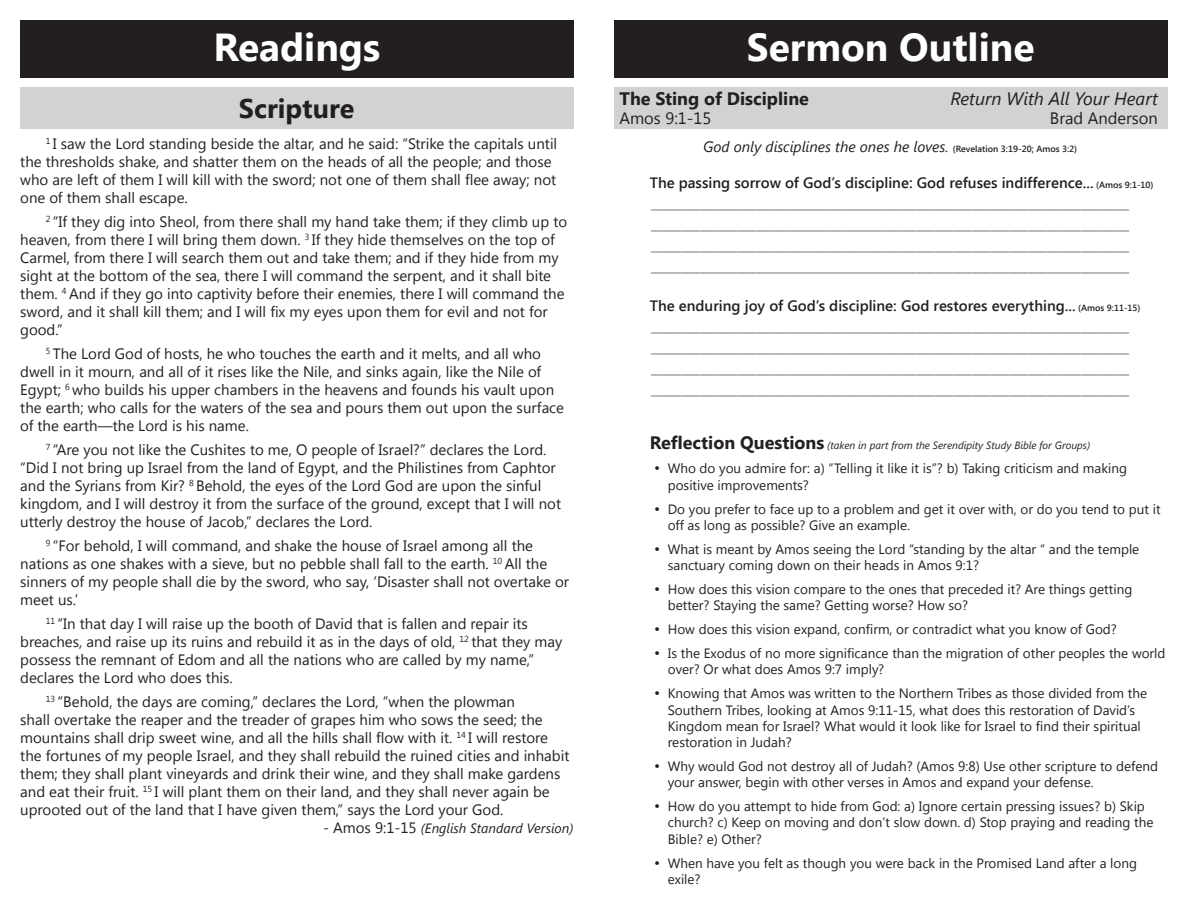
<style>
.page{position:relative;width:1188px;height:918px;background:#fff}
.page>*{position:absolute;margin:0;border:0;box-sizing:border-box;transform-origin:0 0}
.t1{font:700 39px "Segoe UI";color:#fff}
.t2{font:700 27px "Segoe UI";color:#231f20}
.t3{font:italic 18px "Segoe UI";color:#231f20}
.t4{font:700 18px "Segoe UI";color:#231f20}
.t5{font:16.5px "Segoe UI";color:#231f20}
.t6{font:15px/18px "Segoe UI";color:#231f20}
.t7{font:600 15px "Segoe UI";color:#231f20}
.t8{font:italic 15px "Segoe UI";color:#231f20}
.t9{font:13.5px/16.2px "Segoe UI";color:#231f20}
.t10{font:italic 13.5px "Segoe UI";color:#231f20}
.t11{font:italic 10.5px "Segoe UI";color:#231f20}
.t12{font:9px "Segoe UI";color:#231f20}
.s1{font-weight:600;font-style:normal;font-size:9px}
.s2{font-size:9px}
.s3{font-weight:700;font-style:normal;font-size:18px}
.s4{font-size:15px}
.s5{font-style:normal;font-size:15px}
</style>
<div class="page">
<div style="left:20px;top:20px;width:554px;height:58px;background:#231f20"></div>
<div style="left:615px;top:20px;width:553px;height:58px;background:#231f20"></div>
<div style="left:614px;top:87px;width:553px;height:42px;background:#d1d2d4"></div>
<div style="left:20px;top:87px;width:553px;height:42px;background:#d1d2d4"></div>
<p class="t1" style="left:214px;top:20px;width:168px">Readings</p>
<p class="t1" style="left:747px;top:20px;width:289px">Sermon Outline</p>
<p class="t4" style="left:619px;top:86px;width:191px">The Sting of Discipline</p>
<p class="t3" style="left:951px;top:86px;width:209px">Return With All Your Heart</p>
<p class="t5" style="left:619px;top:107px;width:93px">Amos 9:1-15</p>
<p class="t5" style="left:1050px;top:107px;width:110px">Brad Anderson</p>
<p class="t8" style="left:703px;top:137px;width:376px">God only disciplines the ones he loves. <span class="s1">(Revelation 3:19-20; Amos 3:2)</span></p>
<p class="t7" style="left:650px;top:173px;width:505px">The passing sorrow of God’s discipline: God refuses indifference... <span class="s2">(Amos 9:1-10)</span></p>
<p class="t12" style="left:651px;top:200px;width:480px">________________________________________________________________________________________________________________________________</p>
<p class="t12" style="left:651px;top:221px;width:480px">________________________________________________________________________________________________________________________________</p>
<p class="t12" style="left:651px;top:242px;width:480px">________________________________________________________________________________________________________________________________</p>
<p class="t12" style="left:651px;top:263px;width:480px">________________________________________________________________________________________________________________________________</p>
<p class="t7" style="left:650px;top:296px;width:492px">The enduring joy of God’s discipline: God restores everything... <span class="s2">(Amos 9:11-15)</span></p>
<p class="t12" style="left:651px;top:323px;width:480px">________________________________________________________________________________________________________________________________</p>
<p class="t12" style="left:651px;top:344px;width:480px">________________________________________________________________________________________________________________________________</p>
<p class="t12" style="left:651px;top:365px;width:480px">________________________________________________________________________________________________________________________________</p>
<p class="t12" style="left:651px;top:386px;width:480px">________________________________________________________________________________________________________________________________</p>
<p class="t11" style="left:650px;top:438px;width:442px"><span class="s3">Reflection Questions</span> (taken in part from the Serendipity Study Bible for Groups)</p>
<p class="t9" style="left:668px;top:460px;width:461px;text-indent:-14px"><span class="s4">•</span> Who do you admire for: a) “Telling it like it is”? b) Taking criticism and making positive improvements?</p>
<p class="t9" style="left:668px;top:500px;width:494px;text-indent:-14px"><span class="s4">•</span> Do you prefer to face up to a problem and get it over with, or do you tend to put it off as long as possible? Give an example.</p>
<p class="t9" style="left:668px;top:540px;width:473px;text-indent:-14px"><span class="s4">•</span> What is meant by Amos seeing the Lord “standing by the altar “ and the temple sanctuary coming down on their heads in Amos 9:1?</p>
<p class="t9" style="left:668px;top:581px;width:466px;text-indent:-14px"><span class="s4">•</span> How does this vision compare to the ones that preceded it? Are things getting better? Staying the same? Getting worse? How so?</p>
<p class="t9" style="left:654px;top:621px;width:464px"><span class="s4">•</span> How does this vision expand, confirm, or contradict what you know of God?</p>
<p class="t9" style="left:668px;top:645px;width:499px;text-indent:-14px"><span class="s4">•</span> Is the Exodus of no more significance than the migration of other peoples the world over? Or what does Amos 9:7 imply?</p>
<p class="t9" style="left:668px;top:685px;width:481px;text-indent:-14px"><span class="s4">•</span> Knowing that Amos was written to the Northern Tribes as those divided from the Southern Tribes, looking at Amos 9:11-15, what does this restoration of David’s Kingdom mean for Israel? What would it look like for Israel to find their spiritual restoration in Judah?</p>
<p class="t9" style="left:668px;top:758px;width:492px;text-indent:-14px"><span class="s4">•</span> Why would God not destroy all of Judah? (Amos 9:8) Use other scripture to defend your answer, begin with other verses in Amos and expand your defense.</p>
<p class="t9" style="left:668px;top:798px;width:487px;text-indent:-14px"><span class="s4">•</span> How do you attempt to hide from God: a) Ignore certain pressing issues? b) Skip church? c) Keep on moving and don’t slow down. d) Stop praying and reading the<br>Bible? e) Other?</p>
<p class="t9" style="left:668px;top:854px;width:471px;text-indent:-14px"><span class="s4">•</span> When have you felt as though you were back in the Promised Land after a long exile?</p>
<p class="t2" style="left:239px;top:89px;width:117px">Scripture</p>
<p class="t6" style="left:20px;top:134px;width:539px;text-indent:26px"><sup>1</sup> I saw the Lord standing beside the altar, and he said: “Strike the capitals until the thresholds shake, and shatter them on the heads of all the people; and those who are left of them I will kill with the sword; not one of them shall flee away; not one of them shall escape.</p>
<p class="t6" style="left:20px;top:212px;width:548px;text-indent:26px"><sup>2</sup> “If they dig into Sheol, from there shall my hand take them; if they climb up to heaven, from there I will bring them down. <sup>3</sup> If they hide themselves on the top of Carmel, from there I will search them out and take them; and if they hide from my sight at the bottom of the sea, there I will command the serpent, and it shall bite them. <sup>4</sup> And if they go into captivity before their enemies, there I will command the sword, and it shall kill them; and I will fix my eyes upon them for evil and not for good.”</p>
<p class="t6" style="left:20px;top:344px;width:545px;text-indent:26px"><sup>5</sup> The Lord God of hosts, he who touches the earth and it melts, and all who dwell in it mourn, and all of it rises like the Nile, and sinks again, like the Nile of Egypt; <sup>6</sup> who builds his upper chambers in the heavens and founds his vault upon the earth; who calls for the waters of the sea and pours them out upon the surface of the earth—the Lord is his name.</p>
<p class="t6" style="left:20px;top:440px;width:542px;text-indent:26px"><sup>7</sup> “Are you not like the Cushites to me, O people of Israel?” declares the Lord. “Did I not bring up Israel from the land of Egypt, and the Philistines from Caphtor and the Syrians from Kir? <sup>8</sup> Behold, the eyes of the Lord God are upon the sinful kingdom, and I will destroy it from the surface of the ground, except that I will not utterly destroy the house of Jacob,” declares the Lord.</p>
<p class="t6" style="left:20px;top:536px;width:550px;text-indent:26px"><sup>9</sup> “For behold, I will command, and shake the house of Israel among all the nations as one shakes with a sieve, but no pebble shall fall to the earth. <sup>10</sup> All the sinners of my people shall die by the sword, who say, ‘Disaster shall not overtake or meet us.’</p>
<p class="t6" style="left:20px;top:614px;width:544px;text-indent:26px"><sup>11</sup> “In that day I will raise up the booth of David that is fallen and repair its breaches, and raise up its ruins and rebuild it as in the days of old, <sup>12</sup> that they may possess the remnant of Edom and all the nations who are called by my name,” declares the Lord who does this.</p>
<p class="t6" style="left:20px;top:692px;width:551px;text-indent:26px"><sup>13</sup> “Behold, the days are coming,” declares the Lord, “when the plowman<br>shall overtake the reaper and the treader of grapes him who sows the seed; the mountains shall drip sweet wine, and all the hills shall flow with it. <sup>14</sup> I will restore the fortunes of my people Israel, and they shall rebuild the ruined cities and inhabit them; they shall plant vineyards and drink their wine, and they shall make gardens and eat their fruit. <sup>15</sup> I will plant them on their land, and they shall never again be uprooted out of the land that I have given them,” says the Lord your God.</p>
<p class="t10" style="left:323px;top:819px;width:252px"><span class="s5">- Amos 9:1-15</span> (English Standard Version)</p>
</div>
